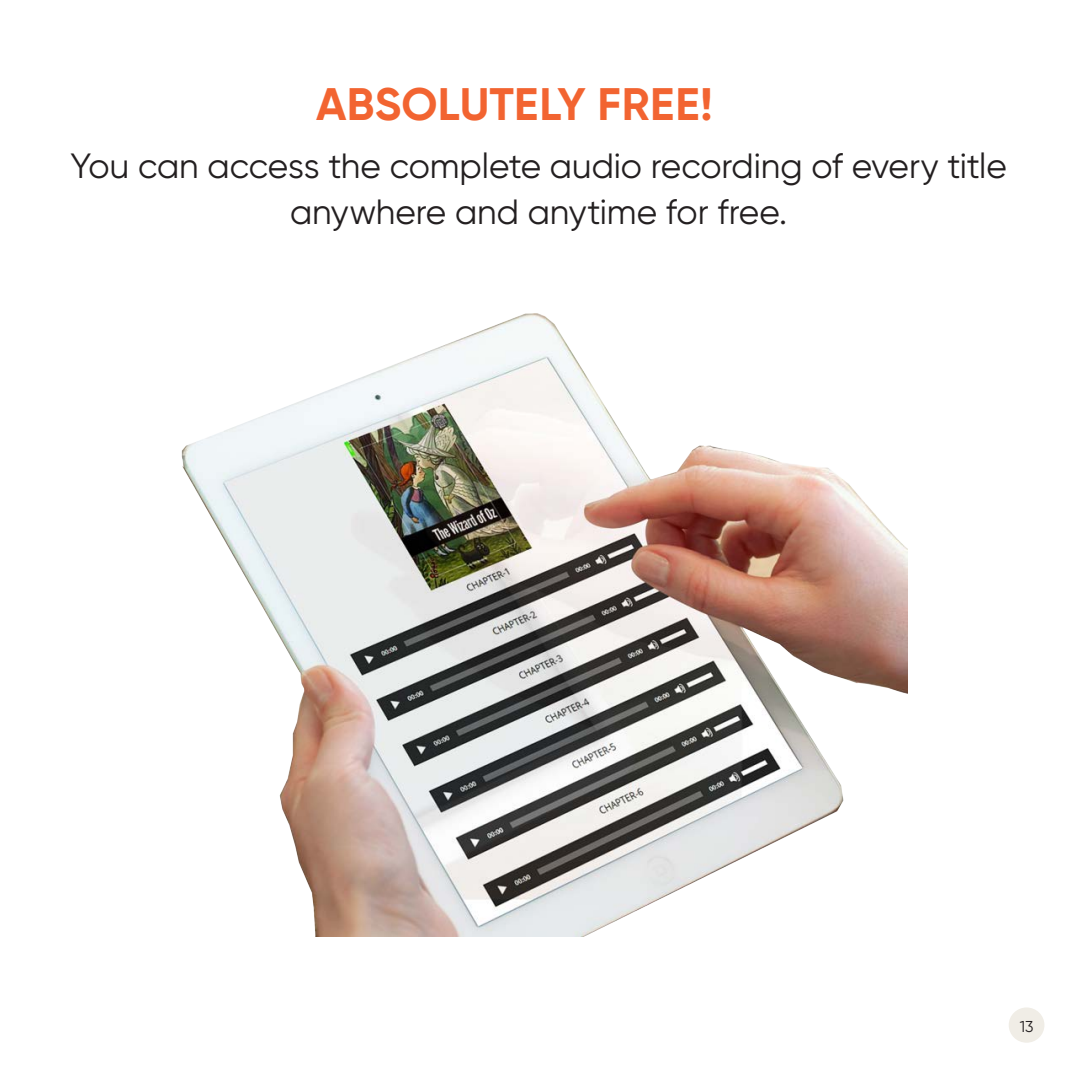
<style>
.page{position:relative;width:1072px;height:1072px;background:#fff}
.page>*{position:absolute;margin:0;border:0;box-sizing:border-box;transform-origin:0 0}
.Item_List{font:700 45.5px "Gilroy";letter-spacing:.005em;color:#f26431}
.Item_List-2{font:35px/45.5px "Gilroy";letter-spacing:-.005em;color:#231f20;text-align:center}
.t1{font:15.75px "Gilroy";color:#231f20}
</style>
<div class="page">
<div style="left:1008px;top:1007px;width:36px;height:35px;background:#f0ede6;border-radius:50%"></div>
<img style="left:181px;top:313px;width:726px;height:623px">
<p class="Item_List" style="left:316px;top:76px;width:398px">ABSOLUTELY FREE!</p>
<p class="Item_List-2" style="left:71px;top:143px;width:937px">You can access the complete audio recording of every title anywhere and anytime for free.</p>
<p class="t1" style="left:1019px;top:1016px;width:15px">13</p>
</div>
